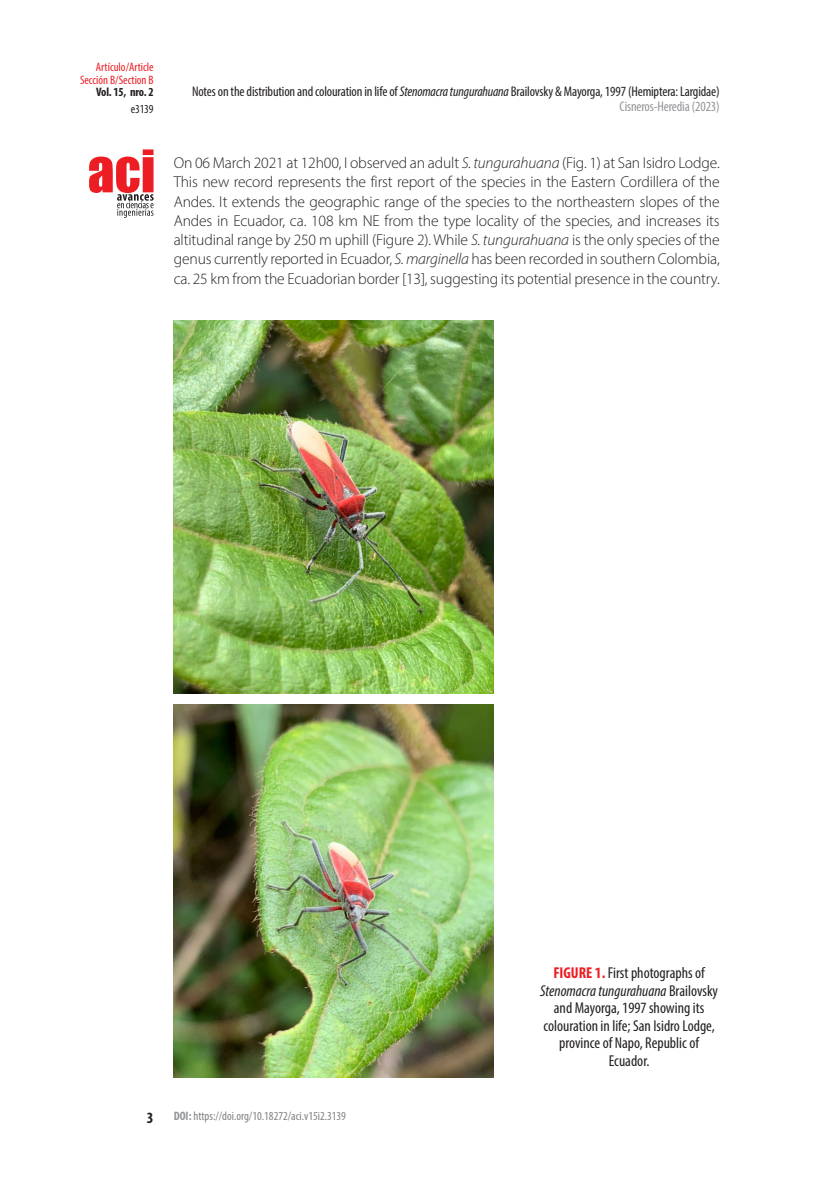
<style>
.page{position:relative;width:819px;height:1191px;background:#fff}
.page>*{position:absolute;margin:0;border:0;box-sizing:border-box;transform-origin:0 0}
.texto{font:300 15.75px/19.2px "Myriad Pro";letter-spacing:-.01em;color:#231f20;text-align:justify}
.pie{font:condensed 15.75px/17.5px "Myriad Pro";color:#231f20;text-align:center}
.t1{font:700 condensed 15.75px "Myriad Pro";color:#231f20}
.t2{font:condensed 14px "Myriad Pro";letter-spacing:-.01em;color:#231f20}
.t3{font:condensed 14px "Myriad Pro";letter-spacing:-.01em;color:#939598}
.t4{font:condensed 12.25px "Myriad Pro";color:#808285}
.t5{font:condensed 12.25px/12.2px "Myriad Pro";color:#ed1d24;text-align:right}
.t6{font:700 condensed 12.25px "Myriad Pro";letter-spacing:-.01em;color:#231f20}
.t7{font:condensed 12.25px "Myriad Pro";letter-spacing:-.01em;color:#231f20}
.s1{font-style:italic}
.s2{color:#221e1f}
.s3{font-weight:700;color:#939598}
.s4{font-weight:700;color:#ed1d24}
</style>
<div class="page">
<svg style="left:89px;top:149px;width:65px;height:69px"></svg>
<img style="left:174px;top:320px;width:320px;height:374px">
<img style="left:174px;top:704px;width:320px;height:373px">
<p class="t5" style="left:80px;top:61px;width:75px">Artículo/Article<br>Sección B/Section B</p>
<p class="t6" style="left:96px;top:84px;width:59px">Vol. 15, nro. 2</p>
<p class="t2" style="left:192px;top:83px;width:529px">Notes on the distribution and colouration in life of <span class="s1">Stenomacra tungurahuana</span> Brailovsky &amp; Mayorga, 1997 (Hemiptera: Largidae)</p>
<p class="t7" style="left:131px;top:102px;width:24px">e3139</p>
<p class="t3" style="left:619px;top:98px;width:102px">Cisneros-Heredia (2023)</p>
<p class="texto" style="left:174px;top:153px;width:547px">On 06 March 2021 at 12h00, I observed an adult <span class="s1">S. tungurahuana</span> (Fig. 1) at San Isidro Lodge.<br>This new record represents the first report of the species in the Eastern Cordillera of the Andes. It extends the geographic range of the species to the northeastern slopes of the Andes in Ecuador, ca. 108 km NE from the type locality of the species, and increases its altitudinal range by 250 m uphill (Figure 2). While <span class="s1">S. tungurahuana</span> is the only species of the genus currently reported in Ecuador, <span class="s1">S. marginella</span> has been recorded in southern Colombia, ca. 25 km from the Ecuadorian border <span class="s2">[13]</span>, suggesting its potential presence in the country.</p>
<p class="t1" style="left:147px;top:1107px;width:8px">3</p>
<p class="t4" style="left:174px;top:1108px;width:174px"><span class="s3">DOI:</span> https://doi.org/10.18272/aci.v15i2.3139</p>
<p class="pie" style="left:540px;top:964px;width:179px"><span class="s4">FIGURE 1.</span> First photographs of<br><span class="s1">Stenomacra tungurahuana</span> Brailovsky and Mayorga, 1997 showing its colouration in life; San Isidro Lodge, province of Napo, Republic of<br>Ecuador.</p>
</div>
